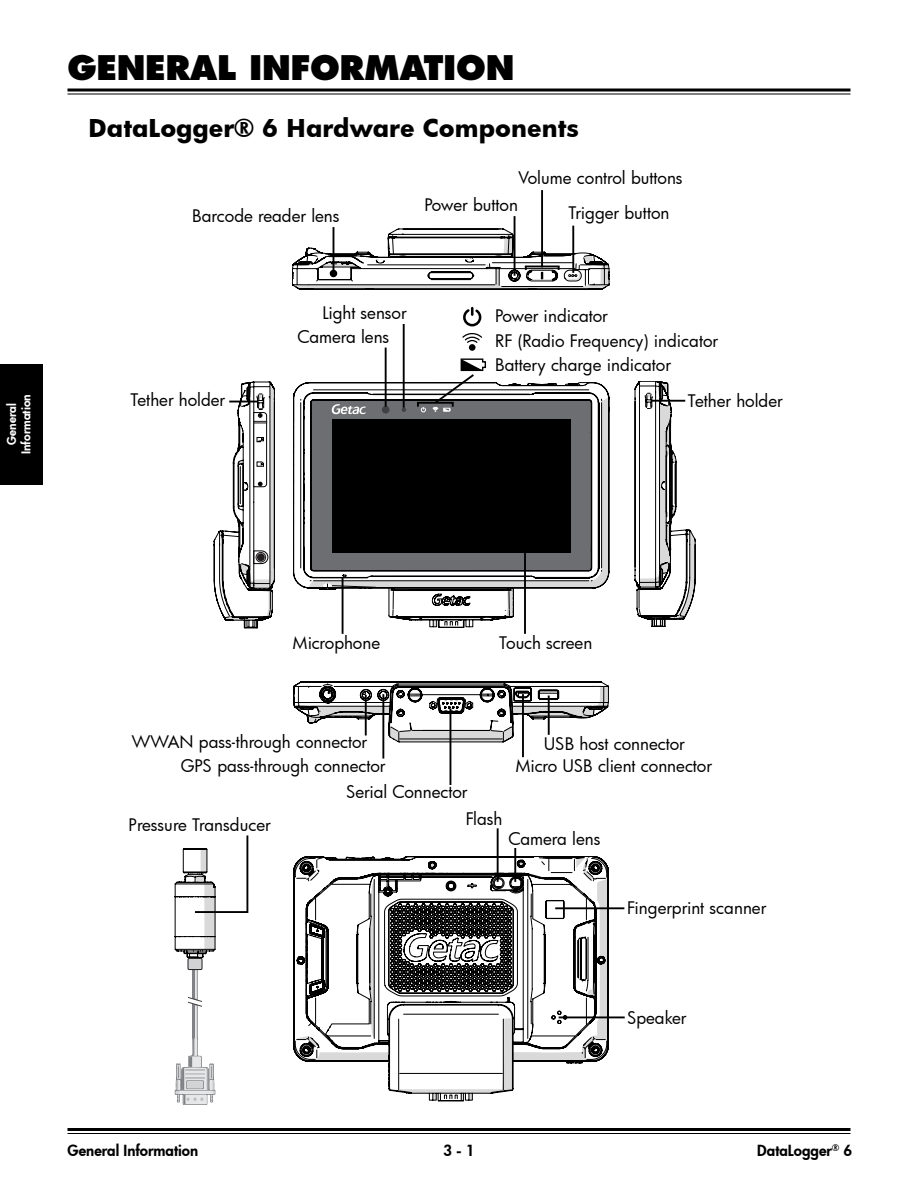
<style>
.page{position:relative;width:918px;height:1188px;background:#fff}
.page>*{position:absolute;margin:0;border:0;box-sizing:border-box;transform-origin:0 0}
.t1{font:800 33px "Futura";letter-spacing:-.01em;color:#000}
.t2{font:700 24px "Futura";color:#000}
.t3{font:16.95px/24.5px "Futura";letter-spacing:-.005em;color:#000}
.t4{font:800 15px "Futura";color:#000}
.t5{font:800 12px/14.4px "Futura";color:#fff;text-align:center}
</style>
<div class="page">
<svg style="left:68px;top:88px;width:782px;height:4px;background:#3f3f3f"></svg>
<hr style="left:68px;top:93px;width:782px;height:2px;background:#000">
<hr style="left:68px;top:1128px;width:782px;height:3px;background:#000">
<hr style="left:68px;top:1133px;width:782px;height:1px;background:#000">
<div style="left:0;top:364px;width:43px;height:120px;background:#000"></div>
<svg style="left:294px;top:682px;width:315px;height:60px"></svg>
<svg style="left:293px;top:382px;width:316px;height:246px"></svg>
<div style="left:332px;top:419px;width:238px;height:133px;background:#000"></div>
<svg style="left:332px;top:404px;width:34px;height:10px"></svg>
<div style="left:382px;top:406px;width:8px;height:8px;background:#414042;border-radius:50%"></div>
<svg style="left:402px;top:407px;width:4px;height:5px"></svg>
<svg style="left:421px;top:408px;width:5px;height:5px"></svg>
<svg style="left:293px;top:856px;width:316px;height:245px"></svg>
<svg style="left:635px;top:381px;width:60px;height:246px"></svg>
<hr style="left:333px;top:227px;width:1px;height:46px;background:#000">
<hr style="left:514px;top:216px;width:1px;height:60px;background:#000">
<hr style="left:541px;top:190px;width:2px;height:77px;background:#000">
<svg style="left:292px;top:229px;width:317px;height:60px"></svg>
<hr style="left:572px;top:226px;width:2px;height:47px;background:#000">
<hr style="left:651px;top:400px;width:34px;height:2px;background:#000">
<svg style="left:214px;top:382px;width:61px;height:246px"></svg>
<hr style="left:524px;top:540px;width:2px;height:94px;background:#000">
<hr style="left:342px;top:577px;width:2px;height:57px;background:#000">
<hr style="left:365px;top:695px;width:2px;height:41px;background:#000">
<hr style="left:382px;top:694px;width:2px;height:65px;background:#000">
<hr style="left:450px;top:708px;width:1px;height:77px;background:#000">
<hr style="left:548px;top:696px;width:2px;height:39px;background:#000">
<hr style="left:522px;top:694px;width:2px;height:63px;background:#000">
<hr style="left:497px;top:828px;width:2px;height:54px;background:#000">
<hr style="left:514px;top:848px;width:2px;height:34px;background:#000">
<hr style="left:555px;top:907px;width:69px;height:2px;background:#000">
<hr style="left:559px;top:1016px;width:66px;height:2px;background:#000">
<div style="left:469px;top:344px;width:7px;height:7px;background:#000;border-radius:50%"></div>
<svg style="left:462px;top:307px;width:20px;height:36px"></svg>
<div style="left:417px;top:402px;width:37px;height:6px;border:2px solid #000"></div>
<svg style="left:433px;top:358px;width:53px;height:54px"></svg>
<hr style="left:403px;top:324px;width:2px;height:84px;background:#000">
<hr style="left:385px;top:348px;width:2px;height:59px;background:#000">
<svg style="left:175px;top:835px;width:74px;height:270px"></svg>
<p class="t5" style="left:4px;top:454px;width:61px;rotate:-90deg">General<br>Information</p>
<h1 class="t1" style="left:68px;top:47px;width:448px">GENERAL INFORMATION</h1>
<h2 class="t2" style="left:89px;top:111px;width:492px">DataLogger® 6 Hardware Components</h2>
<p class="t3" style="left:192px;top:203px;width:149px">Barcode reader lens</p>
<p class="t3" style="left:518px;top:165px;width:166px">Volume control buttons</p>
<p class="t3" style="left:425px;top:193px;width:95px">Power button</p>
<p class="t3" style="left:569px;top:200px;width:102px">Trigger button</p>
<p class="t3" style="left:323px;top:301px;width:86px">Light sensor</p>
<p class="t3" style="left:297px;top:324px;width:93px">Camera lens</p>
<p class="t3" style="left:495px;top:303px;width:224px">Power indicator<br>RF (Radio Frequency) indicator<br>Battery charge indicator</p>
<p class="t3" style="left:130px;top:387px;width:96px">Tether holder</p>
<p class="t3" style="left:688px;top:388px;width:96px">Tether holder</p>
<p class="t3" style="left:293px;top:630px;width:89px">Microphone</p>
<p class="t3" style="left:499px;top:630px;width:95px">Touch screen</p>
<p class="t3" style="left:181px;top:730px;width:206px;line-height:23.5px;text-indent:-49px">WWAN pass-through connector<br>GPS pass-through connector</p>
<p class="t3" style="left:516px;top:732px;width:198px;line-height:22.5px;text-align:center">USB host connector<br>Micro USB client connector</p>
<p class="t3" style="left:346px;top:779px;width:123px">Serial Connector</p>
<p class="t3" style="left:129px;top:812px;width:144px">Pressure Transducer</p>
<p class="t3" style="left:466px;top:806px;width:38px">Flash</p>
<p class="t3" style="left:508px;top:826px;width:93px">Camera lens</p>
<p class="t3" style="left:627px;top:896px;width:141px">Fingerprint scanner</p>
<p class="t3" style="left:627px;top:1005px;width:61px">Speaker</p>
<p class="t4" style="left:67px;top:1141px;width:132px">General Information</p>
<p class="t4" style="left:444px;top:1141px;width:32px">3-1</p>
<p class="t4" style="left:757px;top:1141px;width:96px">DataLogger<sup>®</sup> 6</p>
</div>
